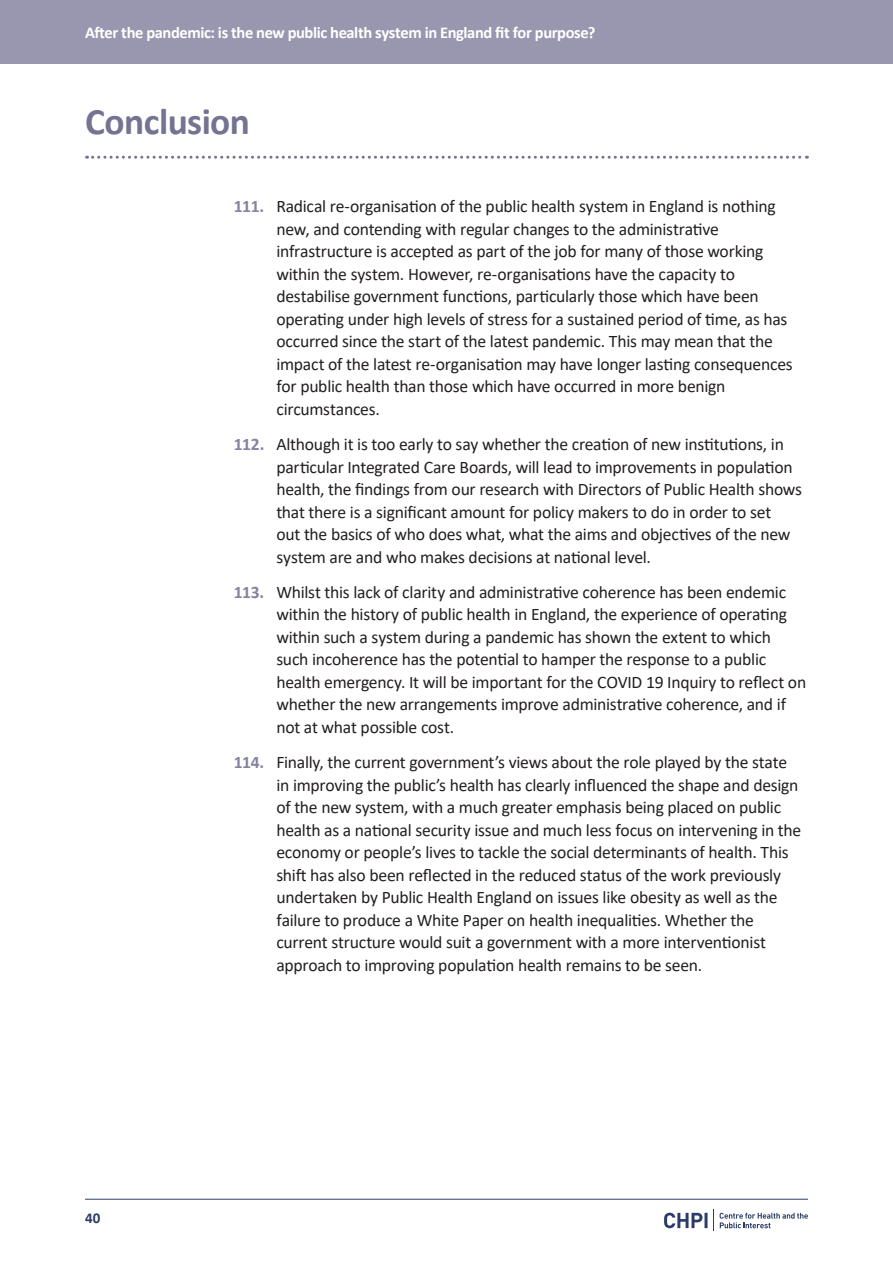
<style>
.page{position:relative;width:893px;height:1263px;background:#fff}
.page>*{position:absolute;margin:0;border:0;box-sizing:border-box;transform-origin:0 0}
.Heading_2{font:700 37.5px "Calibri";letter-spacing:-.015em;color:#747392}
.t1{font:17.7px/22.5px "Calibri";letter-spacing:-.015em;color:#231f20}
.t2{font:700 16.5px "Calibri";letter-spacing:-.025em;color:#fff}
.t3{font:700 15px "Calibri";color:#2b3d67}
.s1{font-weight:700;color:#8584a0}
</style>
<div class="page">
<div style="left:0;top:0;width:893px;height:64px;background:#9997af"></div>
<hr style="left:85px;top:1199px;width:723px;height:1px;background:#2b3d67">
<svg style="left:720px;top:1213px;width:88px;height:15px"></svg>
<svg style="left:713px;top:1210px;width:1px;height:21px"></svg>
<svg style="left:664px;top:1213px;width:43px;height:15px"></svg>
<svg style="left:87px;top:156px;width:720px;height:3px"></svg>
<p class="t2" style="left:85px;top:21px;width:512px">After the pandemic: is the new public health system in England fit for purpose?</p>
<p class="Heading_2" style="left:85px;top:95px;width:167px">Conclusion</p>
<p class="t3" style="left:85px;top:1207px;width:17px">40</p>
<p class="t1" style="left:276px;top:195px;width:518px;text-indent:-43px"><span class="s1">111.</span> Radical re-organisation of the public health system in England is nothing new, and contending with regular changes to the administrative infrastructure is accepted as part of the job for many of those working within the system. However, re-organisations have the capacity to destabilise government functions, particularly those which have been operating under high levels of stress for a sustained period of time, as has occurred since the start of the latest pandemic. This may mean that the impact of the latest re-organisation may have longer lasting consequences for public health than those which have occurred in more benign circumstances.</p>
<p class="t1" style="left:276px;top:432px;width:527px;text-indent:-43px"><span class="s1">112.</span> Although it is too early to say whether the creation of new institutions, in particular Integrated Care Boards, will lead to improvements in population health, the findings from our research with Directors of Public Health shows that there is a significant amount for policy makers to do in order to set<br>out the basics of who does what, what the aims and objectives of the new system are and who makes decisions at national level.</p>
<p class="t1" style="left:276px;top:580px;width:531px;text-indent:-43px"><span class="s1">113.</span> Whilst this lack of clarity and administrative coherence has been endemic within the history of public health in England, the experience of operating within such a system during a pandemic has shown the extent to which such incoherence has the potential to hamper the response to a public health emergency. It will be important for the COVID 19 Inquiry to reflect on whether the new arrangements improve administrative coherence, and if not at what possible cost.</p>
<p class="t1" style="left:276px;top:750px;width:526px;text-indent:-43px"><span class="s1">114.</span> Finally, the current government’s views about the role played by the state in improving the public’s health has clearly influenced the shape and design of the new system, with a much greater emphasis being placed on public health as a national security issue and much less focus on intervening in the economy or people’s lives to tackle the social determinants of health. This shift has also been reflected in the reduced status of the work previously undertaken by Public Health England on issues like obesity as well as the failure to produce a White Paper on health inequalities. Whether the current structure would suit a government with a more interventionist approach to improving population health remains to be seen.</p>
</div>
